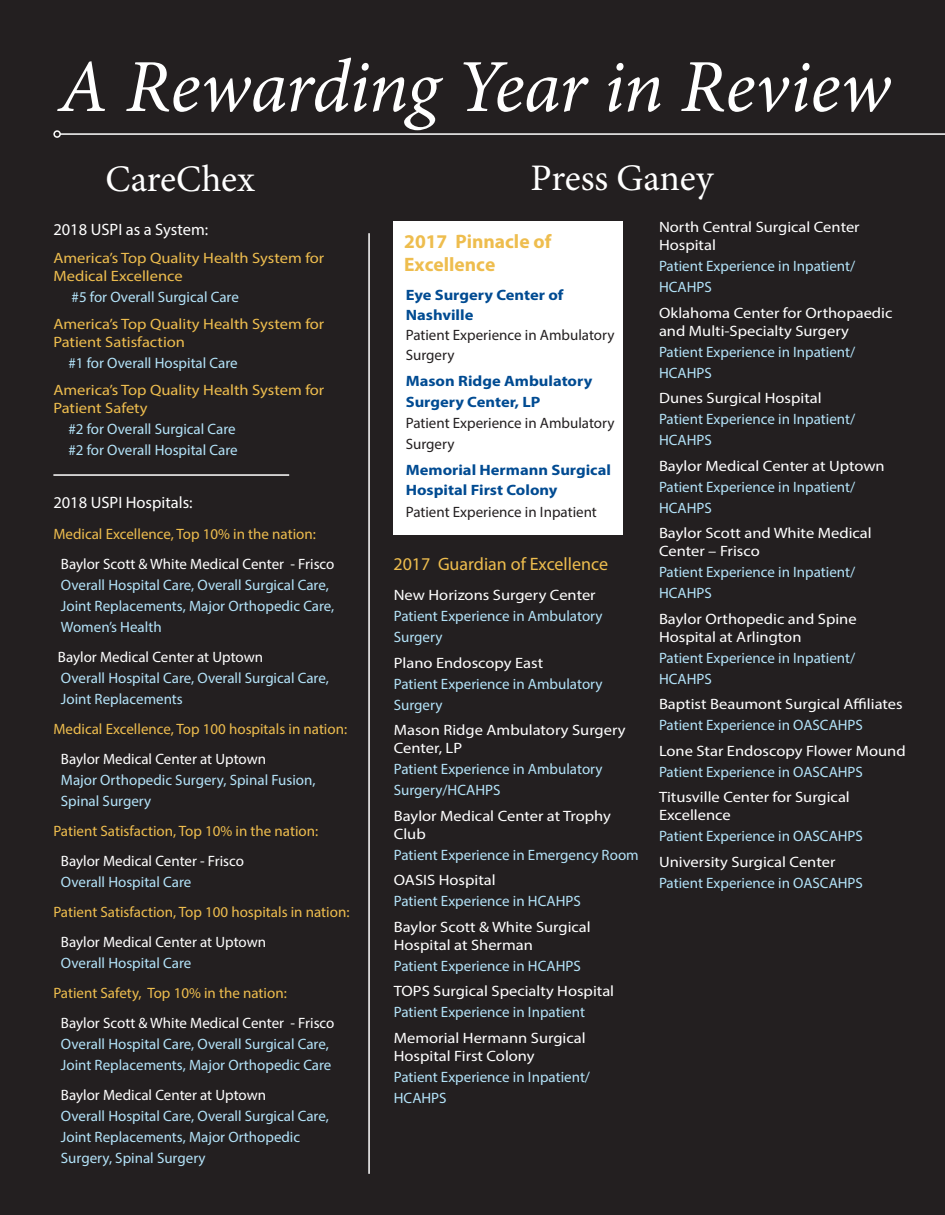
<style>
.page{position:relative;width:945px;height:1215px;background:#231f20}
.page>*{position:absolute;margin:0;border:0;box-sizing:border-box;transform-origin:0 0}
.t1{font:italic 75px "Minion Pro";letter-spacing:-.005em;color:#fff}
.t2{font:37.5px "Minion Pro";letter-spacing:-.005em;color:#fff}
.t3{font:700 19.5px/23.4px "Myriad Pro";color:#eebd4e}
.t4{font:18px "Myriad Pro";color:#eebd4e}
.Award_Category{font:16.5px "Myriad Pro";color:#fff}
.Award_Category-2{font:15px/21px "Myriad Pro";color:#b3e3f9}
.Award_Facility{font:15px/18px "Myriad Pro";color:#fff;scale:1.1 1}
.Award_Category-3{font:15px "Myriad Pro";color:#fff}
.Award_Category-4{font:15px "Myriad Pro";color:#eebd4e}
.Award_Facility-2{font:15px/18px "Myriad Pro";color:#eebd4e;scale:1.1 1}
.t5{font:700 15px/21.1px "Myriad Pro";color:#014b92;scale:1.1 1}
.t6{font:15px/20px "Myriad Pro";color:#231f20}
.s1{font-weight:700;color:#014b92}
.s2{font-weight:400;color:#231f20}
</style>
<div class="page">
<div style="left:393px;top:221px;width:230px;height:313px;background:#fff"></div>
<hr style="left:368px;top:233px;width:2px;height:941px;background:#fff">
<hr style="left:53px;top:474px;width:236px;height:2px;background:#fff">
<hr style="left:60px;top:133px;width:885px;height:2px;background:#fff">
<div style="left:53px;top:130px;width:8px;height:8px;border:2px solid #fff;border-radius:50%"></div>
<p class="t1" style="left:58px;top:36px;width:834px">A Rewarding Year in Review</p>
<p class="t2" style="left:105px;top:154px;width:151px">CareChex</p>
<p class="t2" style="left:531px;top:153px;width:184px">Press Ganey</p>
<p class="Award_Category" style="left:53px;top:219px;width:156px">2018 USPI as a System:</p>
<p class="Award_Facility-2" style="left:53px;top:249px;width:248px">America’s Top Quality Health System for<br>Medical Excellence</p>
<p class="Award_Category-2" style="left:72px;top:286px;width:169px">#5 for Overall Surgical Care</p>
<p class="Award_Facility-2" style="left:53px;top:315px;width:248px">America’s Top Quality Health System for<br>Patient Satisfaction</p>
<p class="Award_Category-2" style="left:68px;top:352px;width:171px">#1 for Overall Hospital Care</p>
<p class="Award_Facility-2" style="left:53px;top:381px;width:248px">America’s Top Quality Health System for<br>Patient Safety</p>
<p class="Award_Category-2" style="left:68px;top:418px;width:169px">#2 for Overall Surgical Care</p>
<p class="Award_Category-2" style="left:68px;top:439px;width:171px">#2 for Overall Hospital Care</p>
<p class="Award_Category" style="left:53px;top:492px;width:141px">2018 USPI Hospitals:</p>
<p class="Award_Category-4" style="left:53px;top:525px;width:264px">Medical Excellence, Top 10% in the nation:</p>
<p class="Award_Category-3" style="left:61px;top:555px;width:275px">Baylor Scott &amp; White Medical Center - Frisco</p>
<p class="Award_Category-2" style="left:61px;top:574px;width:275px">Overall Hospital Care, Overall Surgical Care,<br>Joint Replacements, Major Orthopedic Care,<br>Women’s Health</p>
<p class="Award_Category-3" style="left:58px;top:648px;width:207px">Baylor Medical Center at Uptown</p>
<p class="Award_Category-2" style="left:61px;top:667px;width:269px">Overall Hospital Care, Overall Surgical Care,<br>Joint Replacements</p>
<p class="Award_Category-4" style="left:53px;top:720px;width:295px">Medical Excellence, Top 100 hospitals in nation:</p>
<p class="Award_Category-3" style="left:61px;top:750px;width:207px">Baylor Medical Center at Uptown</p>
<p class="Award_Category-2" style="left:61px;top:769px;width:256px">Major Orthopedic Surgery, Spinal Fusion,<br>Spinal Surgery</p>
<p class="Award_Category-4" style="left:53px;top:822px;width:266px">Patient Satisfaction, Top 10% in the nation:</p>
<p class="Award_Category-3" style="left:61px;top:852px;width:185px">Baylor Medical Center - Frisco</p>
<p class="Award_Category-2" style="left:61px;top:871px;width:132px">Overall Hospital Care</p>
<p class="Award_Category-4" style="left:53px;top:903px;width:298px">Patient Satisfaction, Top 100 hospitals in nation:</p>
<p class="Award_Category-3" style="left:61px;top:933px;width:207px">Baylor Medical Center at Uptown</p>
<p class="Award_Category-2" style="left:61px;top:952px;width:132px">Overall Hospital Care</p>
<p class="Award_Category-4" style="left:53px;top:984px;width:235px">Patient Safety, Top 10% in the nation:</p>
<p class="Award_Category-3" style="left:61px;top:1014px;width:275px">Baylor Scott &amp; White Medical Center - Frisco</p>
<p class="Award_Category-2" style="left:61px;top:1033px;width:272px">Overall Hospital Care, Overall Surgical Care,<br>Joint Replacements, Major Orthopedic Care</p>
<p class="Award_Category-3" style="left:61px;top:1086px;width:207px">Baylor Medical Center at Uptown</p>
<p class="Award_Category-2" style="left:61px;top:1105px;width:269px">Overall Hospital Care, Overall Surgical Care,<br>Joint Replacements, Major Orthopedic<br>Surgery, Spinal Surgery</p>
<p class="Award_Facility" style="left:659px;top:218px;width:184px">North Central Surgical Center<br>Hospital</p>
<p class="Award_Category-2" style="left:659px;top:255px;width:198px">Patient Experience in Inpatient/<br>HCAHPS</p>
<p class="Award_Facility" style="left:659px;top:303px;width:214px">Oklahoma Center for Orthopaedic and Multi-Specialty Surgery</p>
<p class="Award_Category-2" style="left:659px;top:341px;width:198px">Patient Experience in Inpatient/<br>HCAHPS</p>
<p class="Award_Facility" style="left:659px;top:389px;width:149px">Dunes Surgical Hospital</p>
<p class="Award_Category-2" style="left:659px;top:408px;width:198px">Patient Experience in Inpatient/<br>HCAHPS</p>
<p class="Award_Facility" style="left:659px;top:456px;width:207px">Baylor Medical Center at Uptown</p>
<p class="Award_Category-2" style="left:659px;top:476px;width:198px">Patient Experience in Inpatient/<br>HCAHPS</p>
<p class="Award_Facility" style="left:659px;top:524px;width:195px">Baylor Scott and White Medical<br>Center – Frisco</p>
<p class="Award_Category-2" style="left:659px;top:561px;width:198px">Patient Experience in Inpatient/<br>HCAHPS</p>
<p class="Award_Facility" style="left:659px;top:609px;width:181px">Baylor Orthopedic and Spine<br>Hospital at Arlington</p>
<p class="Award_Category-2" style="left:659px;top:647px;width:198px">Patient Experience in Inpatient/<br>HCAHPS</p>
<p class="Award_Facility" style="left:659px;top:695px;width:223px">Baptist Beaumont Surgical Affiliates</p>
<p class="Award_Category-2" style="left:659px;top:714px;width:205px">Patient Experience in OASCAHPS</p>
<p class="Award_Facility" style="left:659px;top:741px;width:226px">Lone Star Endoscopy Flower Mound</p>
<p class="Award_Category-2" style="left:659px;top:761px;width:205px">Patient Experience in OASCAHPS</p>
<p class="Award_Facility" style="left:659px;top:788px;width:175px">Titusville Center for Surgical<br>Excellence</p>
<p class="Award_Category-2" style="left:659px;top:825px;width:205px">Patient Experience in OASCAHPS</p>
<p class="Award_Facility" style="left:659px;top:852px;width:162px">University Surgical Center</p>
<p class="Award_Category-2" style="left:659px;top:872px;width:205px">Patient Experience in OASCAHPS</p>
<p class="t3" style="left:404px;top:229px;width:149px">2017 Pinnacle of<br>Excellence</p>
<p class="t6" style="left:406px;top:285px;width:210px"><span class="s1">Eye Surgery Center of<br>Nashville<br></span>Patient Experience in Ambulatory<br>Surgery</p>
<p class="t5" style="left:406px;top:369px;width:191px">Mason Ridge Ambulatory<br>Surgery Center, LP<br><span class="s2">Patient Experience in Ambulatory<br>Surgery</span></p>
<p class="t5" style="left:406px;top:459px;width:188px;line-height:20.5px">Memorial Hermann Surgical<br>Hospital First Colony</p>
<p class="t6" style="left:406px;top:502px;width:193px">Patient Experience in Inpatient</p>
<p class="t4" style="left:393px;top:553px;width:216px">2017 Guardian of Excellence</p>
<p class="Award_Facility" style="left:394px;top:586px;width:185px">New Horizons Surgery Center</p>
<p class="Award_Category-2" style="left:394px;top:605px;width:210px">Patient Experience in Ambulatory<br>Surgery</p>
<p class="Award_Facility" style="left:394px;top:653px;width:137px">Plano Endoscopy East</p>
<p class="Award_Category-2" style="left:394px;top:673px;width:210px">Patient Experience in Ambulatory<br>Surgery</p>
<p class="Award_Facility" style="left:394px;top:721px;width:212px">Mason Ridge Ambulatory Surgery<br>Center, LP</p>
<p class="Award_Category-2" style="left:394px;top:758px;width:210px">Patient Experience in Ambulatory<br>Surgery/HCAHPS</p>
<p class="Award_Facility" style="left:394px;top:806px;width:199px">Baylor Medical Center at Trophy<br>Club</p>
<p class="Award_Category-2" style="left:394px;top:844px;width:246px">Patient Experience in Emergency Room</p>
<p class="Award_Facility" style="left:394px;top:871px;width:94px">OASIS Hospital</p>
<p class="Award_Category-2" style="left:394px;top:890px;width:189px">Patient Experience in HCAHPS</p>
<p class="Award_Facility" style="left:394px;top:917px;width:181px">Baylor Scott &amp; White Surgical<br>Hospital at Sherman</p>
<p class="Award_Category-2" style="left:394px;top:955px;width:189px">Patient Experience in HCAHPS</p>
<p class="Award_Facility" style="left:394px;top:982px;width:202px">TOPS Surgical Specialty Hospital</p>
<p class="Award_Category-2" style="left:394px;top:1001px;width:193px">Patient Experience in Inpatient</p>
<p class="Award_Facility" style="left:394px;top:1028px;width:176px">Memorial Hermann Surgical<br>Hospital First Colony</p>
<p class="Award_Category-2" style="left:394px;top:1066px;width:198px">Patient Experience in Inpatient/<br>HCAHPS</p>
</div>
